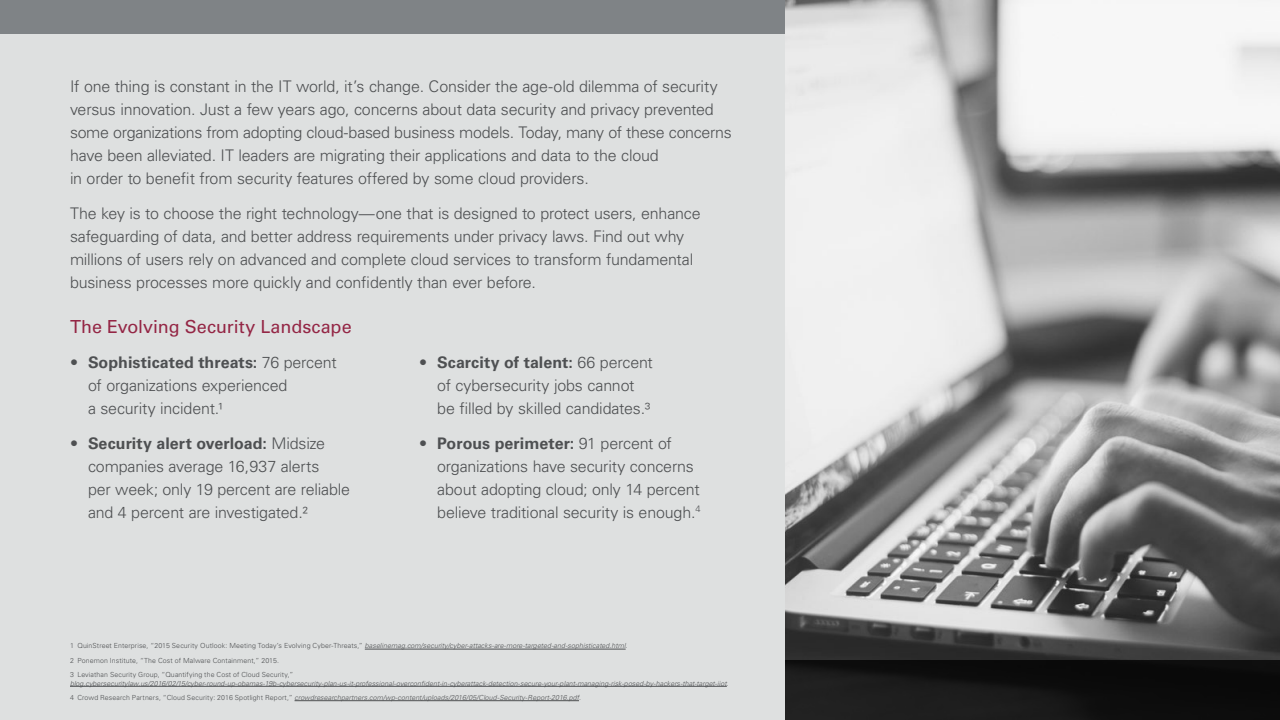
<style>
.page{position:relative;width:1280px;height:720px;background:#fff}
.page>*{position:absolute;margin:0;border:0;box-sizing:border-box;transform-origin:0 0}
.Sub_head_18_23__Burg{font:18px "Univers LT Std";color:#942645}
.Body_Copy_16_23__Whi{font:300 16px/23px "Univers LT Std";letter-spacing:-.01em;color:#4e5052}
.Footnotes_8_12{font:italic 300 7px/8.4px "Univers LT Std";letter-spacing:.015em;color:#4e5052}
.Footnotes_8_12-2{font:300 7px "Univers LT Std";letter-spacing:.015em;color:#4e5052}
.s1{font-weight:700}
.s2{font-style:italic}
.s3{font-style:normal}
</style>
<div class="page">
<img style="left:785px;top:0;width:495px;height:660px">
<div style="left:0;top:0;width:785px;height:720px;background:#dee0e0"></div>
<hr style="left:365px;top:649px;width:261px;height:1px;background:#4e5052">
<hr style="left:70px;top:686px;width:657px;height:1px;background:#4e5052">
<hr style="left:295px;top:701px;width:284px;height:1px;background:#4e5052">
<div style="left:0;top:0;width:785px;height:34px;background:#7f8386"></div>
<div style="left:785px;top:660px;width:495px;height:60px;background:linear-gradient(to right,#1e1e1e,#070707)"></div>
<p class="Body_Copy_16_23__Whi" style="left:70px;top:74px;width:663px">If one thing is constant in the IT world, it’s change. Consider the age-old dilemma of security versus innovation. Just a few years ago, concerns about data security and privacy prevented some organizations from adopting cloud-based business models. Today, many of these concerns have been alleviated. IT leaders are migrating their applications and data to the cloud<br>in order to benefit from security features offered by some cloud providers.</p>
<p class="Body_Copy_16_23__Whi" style="left:70px;top:201px;width:632px">The key is to choose the right technology—one that is designed to protect users, enhance safeguarding of data, and better address requirements under privacy laws. Find out why millions of users rely on advanced and complete cloud services to transform fundamental business processes more quickly and confidently than ever before.</p>
<p class="Sub_head_18_23__Burg" style="left:70px;top:316px;width:283px">The Evolving Security Landscape</p>
<p class="Body_Copy_16_23__Whi" style="left:88px;top:350px;width:250px;text-indent:-18px">• <span class="s1">Sophisticated threats:</span> 76 percent of organizations experienced<br>a security incident.1</p>
<p class="Body_Copy_16_23__Whi" style="left:88px;top:431px;width:264px;text-indent:-18px">• <span class="s1">Security alert overload:</span> Midsize companies average 16,937 alerts<br>per week; only 19 percent are reliable and 4 percent are investigated.2</p>
<p class="Body_Copy_16_23__Whi" style="left:437px;top:350px;width:217px;text-indent:-18px">• <span class="s1">Scarcity of talent:</span> 66 percent of cybersecurity jobs cannot be filled by skilled candidates.3</p>
<p class="Body_Copy_16_23__Whi" style="left:437px;top:431px;width:265px;text-indent:-18px">• <span class="s1">Porous perimeter:</span> 91 percent of organizations have security concerns about adopting cloud; only 14 percent believe traditional security is enough.<sup>4</sup></p>
<p class="Footnotes_8_12-2" style="left:70px;top:642px;width:559px">1 QuinStreet Enterprise, “2015 Security Outlook: Meeting Today’s Evolving Cyber-Threats,” <span class="s2">baselinemag.com/security/cyber-attacks-are-more-targeted-and-sophisticated.html</span>.</p>
<p class="Footnotes_8_12-2" style="left:70px;top:656px;width:211px">2 Ponemon Institute, “The Cost of Malware Containment,” 2015.</p>
<p class="Footnotes_8_12" style="left:70px;top:671px;width:660px"><span class="s3">3 Leviathan Security Group, “Quantifying the Cost of Cloud Security,” </span>blog.cybersecuritylaw.us/2016/02/15/cyber-round-up-obamas-19b-cybersecurity-plan-us-it-professional-overconfident-in-cyberattack-detection-secure-your-plant-managing-risk-posed-by-hackers-that-target-iiot<span class="s3">.</span></p>
<p class="Footnotes_8_12" style="left:70px;top:693px;width:512px"><span class="s3">4 Crowd Research Partners, “Cloud Security: 2016 Spotlight Report,”</span> crowdresearchpartners.com/wp-content/uploads/2016/05/Cloud-Security-Report-2016.pdf<span class="s3">.</span></p>
</div>
